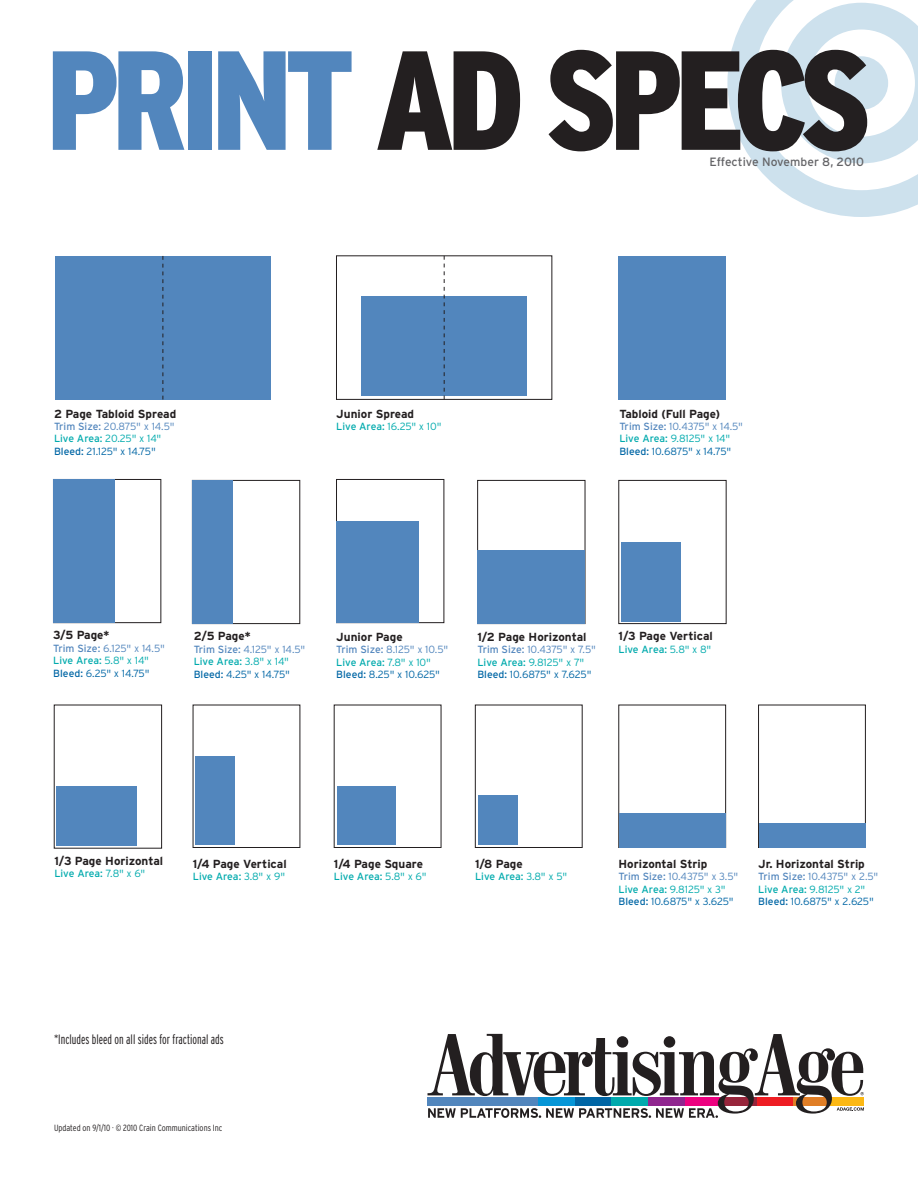
<style>
.page{position:relative;width:918px;height:1188px;background:#fff}
.page>*{position:absolute;margin:0;border:0;box-sizing:border-box;transform-origin:0 0}
.t1{font:900 condensed 140.7px "Interstate";letter-spacing:-.06em;color:#231f20}
.Paragraph_Style_1{font:300 extra-condensed 13.5px "Interstate";color:#231f20}
.t2{font:12px "Interstate";color:#636366}
.Paragraph_Style_1-2{font:700 11.7px "Interstate";color:#231f20}
.Paragraph_Style_1-3{font:300 10.35px "Interstate";color:#5286bd}
.Paragraph_Style_1-4{font:300 10.35px "Interstate";letter-spacing:-.025em;color:#0166a5}
.Paragraph_Style_1-5{font:10.35px "Interstate";letter-spacing:-.005em;color:#00aaad}
.Paragraph_Style_1-6{font:300 10.35px "Interstate";letter-spacing:-.005em;color:#00aaad}
.t3{font:300 condensed 9px "Interstate";color:#231f20}
.s1{color:#5286bd}
.s2{font-weight:400}
.s3{font-weight:300}
</style>
<div class="page">
<svg style="left:428px;top:1034px;width:436px;height:84px"></svg>
<svg style="left:727px;top:0;width:191px;height:217px"></svg>
<div style="left:808px;top:30px;width:107px;height:107px;background:#fff;border-radius:50%"></div>
<div style="left:835px;top:56px;width:53px;height:54px;background:#cde1ed;border-radius:50%"></div>
<div style="left:196px;top:757px;width:39px;height:88px;background:#5286bd"></div>
<div style="left:337px;top:786px;width:59px;height:59px;background:#5286bd"></div>
<div style="left:475px;top:705px;width:107px;height:143px;border:1px solid #231f20"></div>
<div style="left:478px;top:796px;width:39px;height:49px;background:#5286bd"></div>
<div style="left:55px;top:256px;width:216px;height:144px;background:#5286bd"></div>
<svg style="left:163px;top:256px;width:1px;height:144px"></svg>
<div style="left:336px;top:256px;width:216px;height:144px;border:1px solid #231f20"></div>
<div style="left:361px;top:296px;width:166px;height:99px;background:#5286bd"></div>
<svg style="left:444px;top:256px;width:1px;height:143px"></svg>
<div style="left:619px;top:256px;width:107px;height:143px;background:#5286bd"></div>
<div style="left:477px;top:480px;width:108px;height:144px;border:1px solid #231f20"></div>
<div style="left:477px;top:550px;width:108px;height:74px;background:#5286bd"></div>
<div style="left:336px;top:479px;width:108px;height:144px;border:1px solid #231f20"></div>
<div style="left:337px;top:521px;width:82px;height:102px;background:#5286bd"></div>
<div style="left:619px;top:480px;width:107px;height:144px;border:1px solid #231f20"></div>
<div style="left:622px;top:542px;width:59px;height:79px;background:#5286bd"></div>
<div style="left:57px;top:786px;width:80px;height:60px;background:#5286bd"></div>
<div style="left:619px;top:813px;width:107px;height:34px;background:#5286bd"></div>
<div style="left:758px;top:705px;width:108px;height:143px;border:1px solid #231f20"></div>
<div style="left:759px;top:823px;width:106px;height:24px;background:#5286bd"></div>
<div style="left:192px;top:480px;width:108px;height:144px;border:1px solid #231f20"></div>
<div style="left:192px;top:480px;width:41px;height:144px;background:#5286bd"></div>
<div style="left:53px;top:479px;width:108px;height:144px;border:1px solid #231f20"></div>
<div style="left:54px;top:479px;width:61px;height:144px;background:#5286bd"></div>
<p class="t1" style="left:46px;top:22px;width:828px"><span class="s1">PRINT</span> AD SPECS</p>
<p class="t2" style="left:710px;top:155px;width:156px">Effective November 8, 2010</p>
<p class="Paragraph_Style_1-2" style="left:54px;top:407px;width:124px">2 Page Tabloid Spread</p>
<p class="Paragraph_Style_1-3" style="left:54px;top:421px;width:122px"><span class="s2">Trim Size:</span> 20.875" x 14.5"</p>
<p class="Paragraph_Style_1-6" style="left:54px;top:433px;width:109px"><span class="s2">Live Area:</span> 20.25" x 14"</p>
<p class="Paragraph_Style_1-4" style="left:54px;top:446px;width:103px"><span class="s2">Bleed:</span> 21.125" x 14.75"</p>
<p class="Paragraph_Style_1-2" style="left:336px;top:407px;width:79px">Junior Spread</p>
<p class="Paragraph_Style_1-6" style="left:336px;top:421px;width:107px"><span class="s2">Live Area:</span> 16.25" x 10"</p>
<p class="Paragraph_Style_1-2" style="left:619px;top:407px;width:102px">Tabloid (Full Page)</p>
<p class="Paragraph_Style_1-3" style="left:619px;top:421px;width:125px"><span class="s2">Trim Size:</span> 10.4375" x 14.5"</p>
<p class="Paragraph_Style_1-6" style="left:619px;top:433px;width:112px"><span class="s2">Live Area:</span> 9.8125" x 14"</p>
<p class="Paragraph_Style_1-4" style="left:619px;top:446px;width:113px"><span class="s2">Bleed:</span> 10.6875" x 14.75"</p>
<p class="Paragraph_Style_1-2" style="left:53px;top:629px;width:58px">3/5 Page*</p>
<p class="Paragraph_Style_1-3" style="left:53px;top:642px;width:113px"><span class="s2">Trim Size:</span> 6.125" x 14.5"</p>
<p class="Paragraph_Style_1-5" style="left:53px;top:655px;width:97px">Live Area: <span class="s3">5.8" x 14"</span></p>
<p class="Paragraph_Style_1-4" style="left:53px;top:667px;width:98px"><span class="s2">Bleed:</span> 6.25" x 14.75"</p>
<p class="Paragraph_Style_1-2" style="left:194px;top:629px;width:58px">2/5 Page*</p>
<p class="Paragraph_Style_1-3" style="left:194px;top:643px;width:113px"><span class="s2">Trim Size:</span> 4.125" x 14.5"</p>
<p class="Paragraph_Style_1-5" style="left:194px;top:656px;width:97px">Live Area: <span class="s3">3.8" x 14"</span></p>
<p class="Paragraph_Style_1-4" style="left:194px;top:668px;width:98px"><span class="s2">Bleed:</span> 4.25" x 14.75"</p>
<p class="Paragraph_Style_1-2" style="left:336px;top:630px;width:68px">Junior Page</p>
<p class="Paragraph_Style_1-3" style="left:336px;top:644px;width:114px"><span class="s2">Trim Size:</span> 8.125" x 10.5"</p>
<p class="Paragraph_Style_1-5" style="left:336px;top:656px;width:96px">Live Area: <span class="s3">7.8" x 10"</span></p>
<p class="Paragraph_Style_1-4" style="left:336px;top:669px;width:105px"><span class="s2">Bleed:</span> 8.25" x 10.625"</p>
<p class="Paragraph_Style_1-2" style="left:477px;top:630px;width:111px">1/2 Page Horizontal</p>
<p class="Paragraph_Style_1-3" style="left:477px;top:644px;width:120px"><span class="s2">Trim Size:</span> 10.4375" x 7.5"</p>
<p class="Paragraph_Style_1-6" style="left:477px;top:656px;width:109px"><span class="s2">Live Area:</span> 9.8125" x 7"</p>
<p class="Paragraph_Style_1-4" style="left:477px;top:669px;width:116px"><span class="s2">Bleed:</span> 10.6875" x 7.625"</p>
<p class="Paragraph_Style_1-2" style="left:619px;top:629px;width:96px">1/3 Page Vertical</p>
<p class="Paragraph_Style_1-5" style="left:619px;top:643px;width:94px">Live Area: <span class="s3">5.8" x 8"</span></p>
<p class="Paragraph_Style_1-2" style="left:54px;top:854px;width:110px">1/3 Page Horizontal</p>
<p class="Paragraph_Style_1-5" style="left:54px;top:868px;width:93px">Live Area: <span class="s3">7.8" x 6"</span></p>
<p class="Paragraph_Style_1-2" style="left:193px;top:857px;width:95px">1/4 Page Vertical</p>
<p class="Paragraph_Style_1-5" style="left:193px;top:871px;width:94px">Live Area: <span class="s3">3.8" x 9"</span></p>
<p class="Paragraph_Style_1-2" style="left:334px;top:857px;width:91px">1/4 Page Square</p>
<p class="Paragraph_Style_1-5" style="left:334px;top:871px;width:94px">Live Area: <span class="s3">5.8" x 6"</span></p>
<p class="Paragraph_Style_1-2" style="left:475px;top:857px;width:49px">1/8 Page</p>
<p class="Paragraph_Style_1-5" style="left:475px;top:871px;width:94px">Live Area: <span class="s3">3.8" x 5"</span></p>
<p class="Paragraph_Style_1" style="left:54px;top:1032px;width:171px">*Includes bleed on all sides for fractional ads</p>
<p class="t3" style="left:54px;top:1123px;width:170px">Updated on 9/1/10 · © 2010 Crain Communications Inc</p>
<p class="Paragraph_Style_1-2" style="left:619px;top:857px;width:90px">Horizontal Strip</p>
<p class="Paragraph_Style_1-3" style="left:619px;top:871px;width:121px"><span class="s2">Trim Size:</span> 10.4375" x 3.5"</p>
<p class="Paragraph_Style_1-6" style="left:619px;top:883px;width:108px"><span class="s2">Live Area:</span> 9.8125" x 3"</p>
<p class="Paragraph_Style_1-4" style="left:619px;top:896px;width:117px"><span class="s2">Bleed:</span> 10.6875" x 3.625"</p>
<p class="Paragraph_Style_1-2" style="left:758px;top:857px;width:108px">Jr. Horizontal Strip</p>
<p class="Paragraph_Style_1-3" style="left:758px;top:871px;width:122px"><span class="s2">Trim Size:</span> 10.4375" x 2.5"</p>
<p class="Paragraph_Style_1-6" style="left:758px;top:883px;width:109px"><span class="s2">Live Area:</span> 9.8125" x 2"</p>
<p class="Paragraph_Style_1-4" style="left:758px;top:896px;width:117px"><span class="s2">Bleed:</span> 10.6875" x 2.625"</p>
</div>
